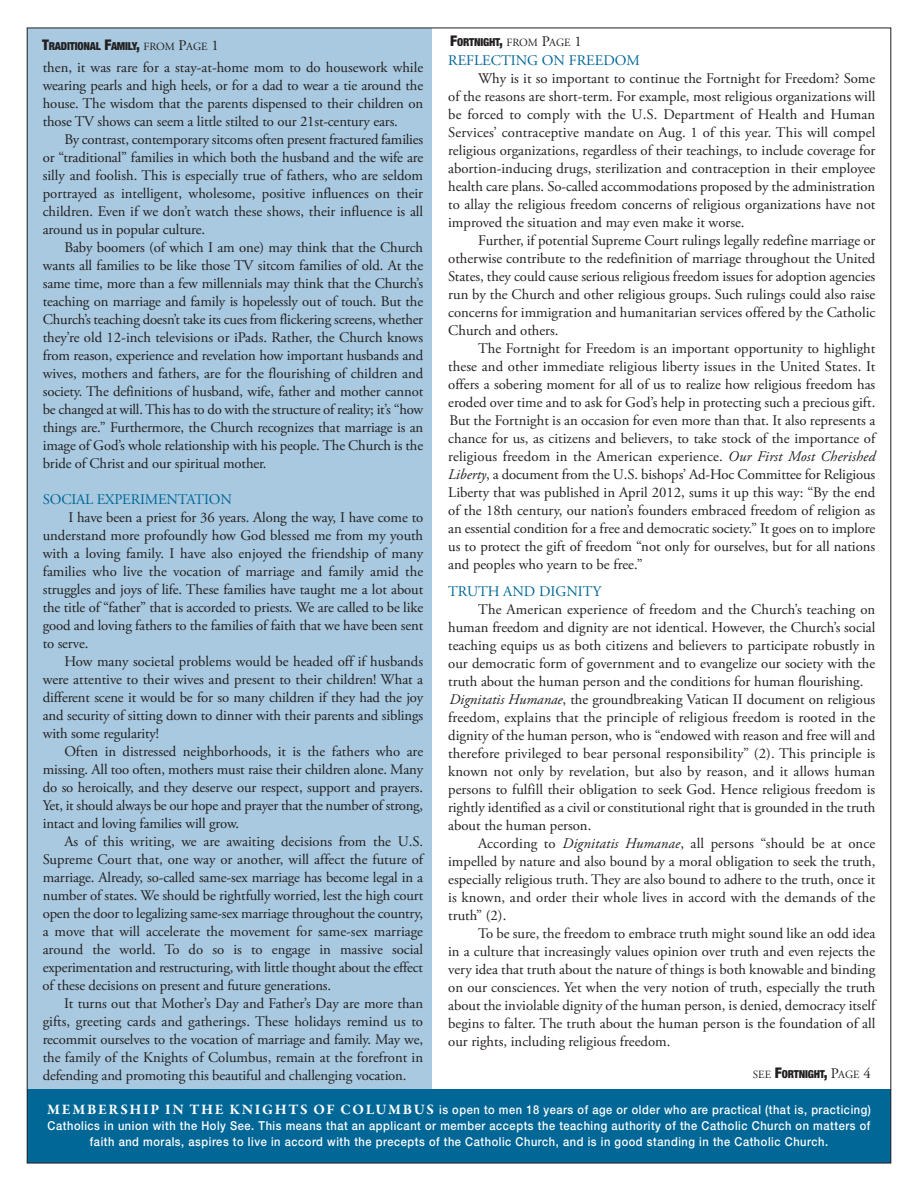
<style>
.page{position:relative;width:918px;height:1188px;background:#fff}
.page>*{position:absolute;margin:0;border:0;box-sizing:border-box;transform-origin:0 0}
.t1{font:14.7px/18px "Adobe Garamond Pro";color:#231f20;text-align:justify}
.t2{font:14.7px "Adobe Garamond Pro";color:#006797}
.t3{font:500 12.3px/15.8px "Helvetica Neue";letter-spacing:.05em;color:#fff;text-align:center;scale:.9 1}
.t4{font:900 condensed 10.95px "Helvetica Neue";letter-spacing:-.015em;color:#231f20}
.s1{font-size:14.7px}
.s2{font-family:"Adobe Garamond Pro";font-weight:400;font-stretch:normal}
.s3{font-family:"Adobe Garamond Pro";font-weight:400;font-stretch:normal;font-size:14.7px}
.s4{font-style:italic}
.s5{font-family:"Garamond Premr Pro";font-weight:700;font-size:14.7px}
</style>
<div class="page">
<div style="left:28px;top:28px;width:404px;height:1063px;background:#a8c9df"></div>
<div style="left:27px;top:1089px;width:864px;height:73px;background:#006797"></div>
<p class="t4" style="left:42px;top:39px;width:178px"><span class="s1">T</span>RADITIONAL <span class="s1">F</span>AMILY<span class="s1">,</span> <span class="s2">FROM</span> <span class="s3">P</span><span class="s2">AGE</span> <span class="s3">1</span></p>
<p class="t1" style="left:43px;top:59px;width:382px">then, it was rare for a stay-at-home mom to do housework while wearing pearls and high heels, or for a dad to wear a tie around the house. The wisdom that the parents dispensed to their children on those TV shows can seem a little stilted to our 21st-century ears.</p>
<p class="t1" style="left:43px;top:131px;width:382px;text-indent:22px">By contrast, contemporary sitcoms often present fractured families or “traditional” families in which both the husband and the wife are silly and foolish. This is especially true of fathers, who are seldom portrayed as intelligent, wholesome, positive influences on their children. Even if we don’t watch these shows, their influence is all around us in popular culture.</p>
<p class="t1" style="left:43px;top:239px;width:382px;text-indent:22px">Baby boomers (of which I am one) may think that the Church wants all families to be like those TV sitcom families of old. At the same time, more than a few millennials may think that the Church’s teaching on marriage and family is hopelessly out of touch. But the Church’s teaching doesn’t take its cues from flickering screens, whether they’re old 12-inch televisions or iPads. Rather, the Church knows from reason, experience and revelation how important husbands and wives, mothers and fathers, are for the flourishing of children and society. The definitions of husband, wife, father and mother cannot be changed at will. This has to do with the structure of reality; it’s “how things are.” Furthermore, the Church recognizes that marriage is an image of God’s whole relationship with his people. The Church is the bride of Christ and our spiritual mother.</p>
<p class="t2" style="left:43px;top:493px;width:191px">SOCIAL EXPERIMENTATION</p>
<p class="t1" style="left:43px;top:509px;width:382px;text-indent:26px">I have been a priest for 36 years. Along the way, I have come to understand more profoundly how God blessed me from my youth with a loving family. I have also enjoyed the friendship of many families who live the vocation of marriage and family amid the struggles and joys of life. These families have taught me a lot about the title of “father” that is accorded to priests. We are called to be like good and loving fathers to the families of faith that we have been sent to serve.</p>
<p class="t1" style="left:43px;top:653px;width:382px;text-indent:22px">How many societal problems would be headed off if husbands were attentive to their wives and present to their children! What a different scene it would be for so many children if they had the joy and security of sitting down to dinner with their parents and siblings with some regularity!</p>
<p class="t1" style="left:43px;top:743px;width:382px;text-indent:22px">Often in distressed neighborhoods, it is the fathers who are missing. All too often, mothers must raise their children alone. Many do so heroically, and they deserve our respect, support and prayers.<br>Yet, it should always be our hope and prayer that the number of strong, intact and loving families will grow.</p>
<p class="t1" style="left:43px;top:833px;width:382px;text-indent:22px">As of this writing, we are awaiting decisions from the U.S.<br>Supreme Court that, one way or another, will affect the future of marriage. Already, so-called same-sex marriage has become legal in a number of states. We should be rightfully worried, lest the high court open the door to legalizing same-sex marriage throughout the country, a move that will accelerate the movement for same-sex marriage around the world. To do so is to engage in massive social experimentation and restructuring, with little thought about the effect of these decisions on present and future generations.</p>
<p class="t1" style="left:43px;top:995px;width:382px;text-indent:22px">It turns out that Mother’s Day and Father’s Day are more than gifts, greeting cards and gatherings. These holidays remind us to recommit ourselves to the vocation of marriage and family. May we, the family of the Knights of Columbus, remain at the forefront in defending and promoting this beautiful and challenging vocation.</p>
<p class="t4" style="left:450px;top:36px;width:133px"><span class="s1">F</span>ORTNIGHT<span class="s1">,</span> <span class="s2">FROM</span> <span class="s3">P</span><span class="s2">AGE</span> <span class="s3">1</span></p>
<p class="t2" style="left:448px;top:55px;width:193px">REFLECTING ON FREEDOM</p>
<p class="t1" style="left:448px;top:71px;width:429px;text-indent:30px">Why is it so important to continue the Fortnight for Freedom? Some of the reasons are short-term. For example, most religious organizations will be forced to comply with the U.S. Department of Health and Human Services’ contraceptive mandate on Aug. 1 of this year. This will compel religious organizations, regardless of their teachings, to include coverage for abortion-inducing drugs, sterilization and contraception in their employee health care plans. So-called accommodations proposed by the administration to allay the religious freedom concerns of religious organizations have not improved the situation and may even make it worse.</p>
<p class="t1" style="left:448px;top:233px;width:429px;text-indent:30px">Further, if potential Supreme Court rulings legally redefine marriage or otherwise contribute to the redefinition of marriage throughout the United States, they could cause serious religious freedom issues for adoption agencies run by the Church and other religious groups. Such rulings could also raise concerns for immigration and humanitarian services offered by the Catholic Church and others.</p>
<p class="t1" style="left:448px;top:341px;width:429px;text-indent:30px">The Fortnight for Freedom is an important opportunity to highlight these and other immediate religious liberty issues in the United States. It offers a sobering moment for all of us to realize how religious freedom has eroded over time and to ask for God’s help in protecting such a precious gift.<br>But the Fortnight is an occasion for even more than that. It also represents a chance for us, as citizens and believers, to take stock of the importance of religious freedom in the American experience. <span class="s4">Our First Most Cherished Liberty</span>, a document from the U.S. bishops’ Ad-Hoc Committee for Religious Liberty that was published in April 2012, sums it up this way: “By the end of the 18th century, our nation’s founders embraced freedom of religion as an essential condition for a free and democratic society.” It goes on to implore us to protect the gift of freedom “not only for ourselves, but for all nations and peoples who yearn to be free.”</p>
<p class="t2" style="left:448px;top:586px;width:155px">TRUTH AND DIGNITY</p>
<p class="t1" style="left:448px;top:602px;width:429px;text-align:left;text-indent:30px">The American experience of freedom and the Church’s teaching on human freedom and dignity are not identical. However, the Church’s social teaching equips us as both citizens and believers to participate robustly in our democratic form of government and to evangelize our society with the truth about the human person and the conditions for human flourishing.<br><span class="s4">Dignitatis Humanae</span>, the groundbreaking Vatican II document on religious freedom, explains that the principle of religious freedom is rooted in the dignity of the human person, who is “endowed with reason and free will and therefore privileged to bear personal responsibility” (2). This principle is known not only by revelation, but also by reason, and it allows human persons to fulfill their obligation to seek God. Hence religious freedom is rightly identified as a civil or constitutional right that is grounded in the truth about the human person.</p>
<p class="t1" style="left:448px;top:836px;width:429px;text-indent:30px">According to <span class="s4">Dignitatis Humanae</span>, all persons “should be at once impelled by nature and also bound by a moral obligation to seek the truth, especially religious truth. They are also bound to adhere to the truth, once it is known, and order their whole lives in accord with the demands of the truth” (2).</p>
<p class="t1" style="left:448px;top:926px;width:429px;text-indent:30px">To be sure, the freedom to embrace truth might sound like an odd idea in a culture that increasingly values opinion over truth and even rejects the very idea that truth about the nature of things is both knowable and binding on our consciences. Yet when the very notion of truth, especially the truth about the inviolable dignity of the human person, is denied, democracy itself begins to falter. The truth about the human person is the foundation of all our rights, including religious freedom.</p>
<p class="t4" style="left:753px;top:1067px;width:119px"><span class="s2">SEE</span> <span class="s1">F</span>ORTNIGHT<span class="s1">,</span> <span class="s3">P</span><span class="s2">AGE</span> <span class="s3">4</span></p>
<p class="t3" style="left:47px;top:1102px;width:917px"><span class="s5">MEMBERSHIP IN THE KNIGHTS OF COLUMBUS</span> is open to men 18 years of age or older who are practical (that is, practicing)<br>Catholics in union with the Holy See. This means that an applicant or member accepts the teaching authority of the Catholic Church on matters of faith and morals, aspires to live in accord with the precepts of the Catholic Church, and is in good standing in the Catholic Church.</p>
</div>
